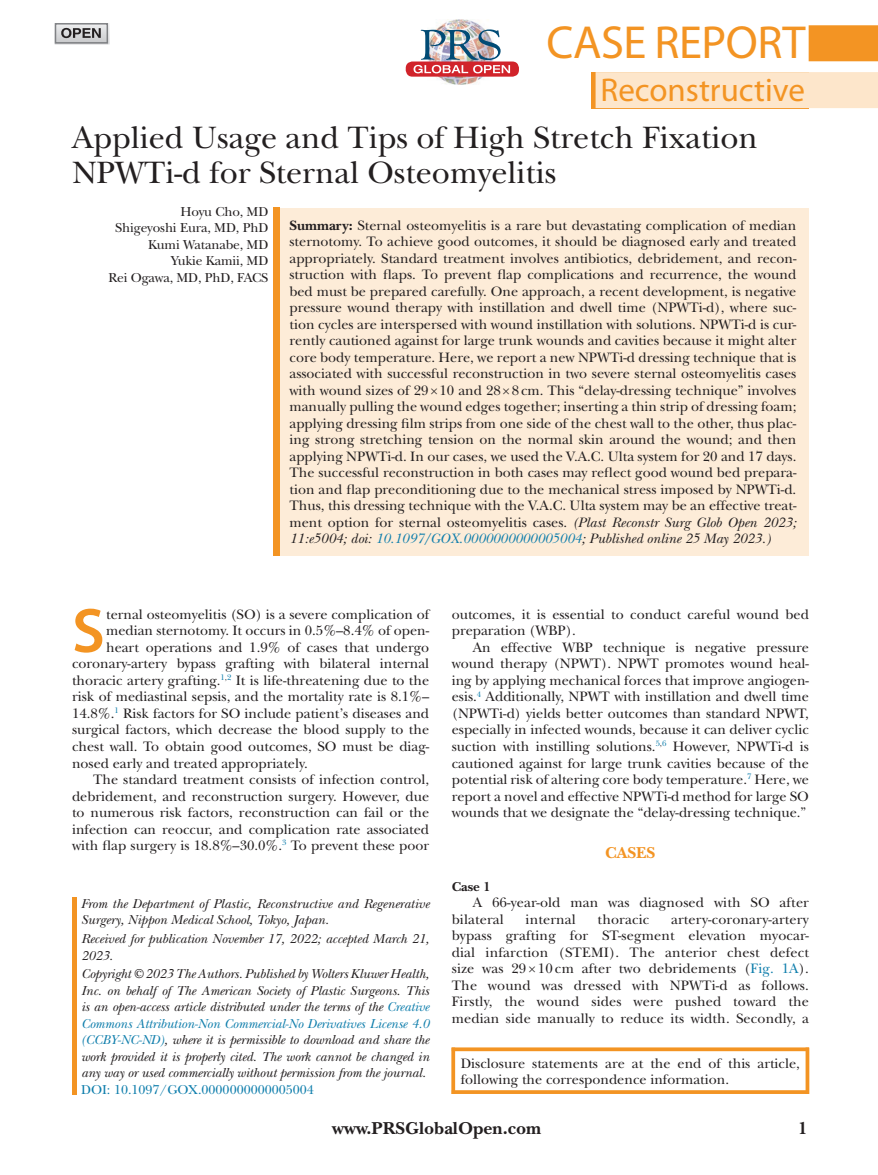
<style>
.page{position:relative;width:878px;height:1175px;background:#fff}
.page>*{position:absolute;margin:0;border:0;box-sizing:border-box;transform-origin:0 0}
.t1{font:600 63.15px "Myriad Pro";color:#f39423}
.t2{font:46.5px "Myriad Pro";letter-spacing:-.01em;color:#f39423}
.t3{font:33px "Myriad Pro";color:#f39423}
.t4{font:32.25px/34.5px "New Baskerville Std";color:#231f20}
.t5{font:700 18px "New Baskerville Std";color:#231f20}
.t6{font:700 16.5px "New Baskerville Std";color:#f39423}
.t7{font:14.25px/16.5px "New Baskerville Std";color:#231f20}
.t8{font:italic 13.5px/16.5px "New Baskerville Std";color:#231f20}
.t9{font:13.5px/16.5px "New Baskerville Std";letter-spacing:-.01em;color:#231f20;text-align:right}
.t10{font:13.5px "New Baskerville Std";color:#0f7eac}
.t11{font:700 13.5px "New Baskerville Std";color:#231f20}
.s1{font-weight:700}
.s2{font-style:italic}
.s3{font-style:italic;color:#0f7eac}
.s4{color:#0f7eac}
</style>
<div class="page">
<div style="left:595px;top:72px;width:283px;height:36px;background:#fde6cb"></div>
<div style="left:808px;top:25px;width:70px;height:36px;background:#f39423"></div>
<img style="left:436px;top:20px;width:49px;height:64px">
<svg style="left:406px;top:61px;width:113px;height:16px"></svg>
<img style="left:413px;top:29px;width:97px;height:44px">
<div style="left:274px;top:208px;width:534px;height:348px;background:#fdecd8"></div>
<div style="left:274px;top:207px;width:6px;height:349px;background:#f39423"></div>
<hr style="left:72px;top:897px;width:4px;height:33px;background:#f39423">
<hr style="left:72px;top:930px;width:4px;height:35px;background:#f39423">
<hr style="left:72px;top:965px;width:4px;height:118px;background:#f39423">
<hr style="left:72px;top:1081px;width:4px;height:13px;background:#f39423">
<img style="left:54px;top:23px;width:55px;height:22px">
<div style="left:55px;top:23px;width:53px;height:21px;border:2px solid #808285"></div>
<svg style="left:61px;top:28px;width:40px;height:10px"></svg>
<svg style="left:451px;top:1047px;width:4px;height:47px"></svg>
<svg style="left:805px;top:1047px;width:4px;height:47px"></svg>
<svg style="left:452px;top:1047px;width:356px;height:4px"></svg>
<svg style="left:452px;top:1090px;width:356px;height:4px"></svg>
<h2 class="t2" style="left:546px;top:14px;width:260px">Case Report</h2>
<h3 class="t3" style="left:600px;top:69px;width:206px">Reconstructive</h3>
<h3 class="t4" style="left:72px;top:121px;width:687px">Applied Usage and Tips of High Stretch Fixation<br>NPWTi-d for Sternal Osteomyelitis</h3>
<p class="t9" style="left:108px;top:203px;width:161px">Hoyu Cho, MD<br>Shigeyoshi Eura, MD, PhD<br>Kumi Watanabe, MD<br>Yukie Kamii, MD<br>Rei Ogawa, MD, PhD, FACS</p>
<p class="t7" style="left:289px;top:217px;width:508px;text-align:justify"><span class="s1">Summary:</span> Sternal osteomyelitis is a rare but devastating complication of median sternotomy. To achieve good outcomes, it should be diagnosed early and treated appropriately. Standard treatment involves antibiotics, debridement, and recon&shy;struction with flaps. To prevent flap complications and recurrence, the wound bed must be prepared carefully. One approach, a recent development, is negative pressure wound therapy with instillation and dwell time (NPWTi-d), where suc&shy;tion cycles are interspersed with wound instillation with solutions. NPWTi-d is cur&shy;rently cautioned against for large trunk wounds and cavities because it might alter core body temperature. Here, we report a new NPWTi-d dressing technique that is associated with successful reconstruction in two severe sternal osteomyelitis cases with wound sizes of 29×10 and 28×8cm. This “delay-dressing technique” involves manually pulling the wound edges together; inserting a thin strip of dressing foam; applying dressing film strips from one side of the chest wall to the other, thus plac&shy;ing strong stretching tension on the normal skin around the wound; and then applying NPWTi-d. In our cases, we used the V.A.C. Ulta system for 20 and 17 days.<br>The successful reconstruction in both cases may reflect good wound bed prepara&shy;tion and flap preconditioning due to the mechanical stress imposed by NPWTi-d.<br>Thus, this dressing technique with the V.A.C. Ulta system may be an effective treat&shy;ment option for sternal osteomyelitis cases. <span class="s2">(Plast Reconstr Surg Glob Open 2023; 11:e5004; doi:</span> <span class="s3">10.1097/GOX.0000000000005004</span><span class="s2">; Published online 25 May 2023.)</span></p>
<h1 class="t1" style="left:72px;top:590px;width:34px">S</h1>
<p class="t7" style="left:106px;top:606px;width:324px">ternal osteomyelitis (SO) is a severe complication of</p>
<p class="t7" style="left:106px;top:622px;width:324px">median sternotomy. It occurs in 0.5%–8.4% of open-</p>
<p class="t7" style="left:106px;top:639px;width:324px">heart operations and 1.9% of cases that undergo</p>
<p class="t7" style="left:72px;top:655px;width:359px">coronary-artery bypass grafting with bilateral internal</p>
<p class="t7" style="left:72px;top:672px;width:358px">thoracic artery grafting.<sup>1</sup><sup>,</sup><sup>2</sup> It is life-threatening due to the</p>
<p class="t7" style="left:72px;top:688px;width:359px">risk of mediastinal sepsis, and the mortality rate is 8.1%–</p>
<p class="t7" style="left:72px;top:705px;width:358px">14.8%.<sup>1</sup> Risk factors for SO include patient’s diseases and</p>
<p class="t7" style="left:72px;top:721px;width:358px">surgical factors, which decrease the blood supply to the</p>
<p class="t7" style="left:72px;top:738px;width:359px">chest wall. To obtain good outcomes, SO must be diag-</p>
<p class="t7" style="left:72px;top:754px;width:237px">nosed early and treated appropriately.</p>
<p class="t7" style="left:93px;top:771px;width:337px">The standard treatment consists of infection control,</p>
<p class="t7" style="left:72px;top:787px;width:358px">debridement, and reconstruction surgery. However, due</p>
<p class="t7" style="left:72px;top:804px;width:359px">to numerous risk factors, reconstruction can fail or the</p>
<p class="t7" style="left:72px;top:820px;width:359px">infection can reoccur, and complication rate associated</p>
<p class="t7" style="left:72px;top:837px;width:359px">with flap surgery is 18.8%–30.0%.<sup>3</sup> To prevent these poor</p>
<p class="t8" style="left:81px;top:895px;width:350px">From the Department of Plastic, Reconstructive and Regenerative<br>Surgery, Nippon Medical School, Tokyo, Japan.</p>
<p class="t8" style="left:81px;top:930px;width:350px">Received for publication November 17, 2022; accepted March 21,<br>2023.</p>
<p class="t8" style="left:81px;top:965px;width:350px;text-align:justify">Copyright © 2023 The Authors. Published by Wolters Kluwer Health, Inc. on behalf of The American Society of Plastic Surgeons. This is an open-access article distributed under the terms of the <span class="s4">Creative Commons Attribution-Non Commercial-No Derivatives License 4.0 (CCBY-NC-ND)</span>, where it is permissible to download and share the work provided it is properly cited. The work cannot be changed in any way or used commercially without permission from the journal.</p>
<p class="t10" style="left:81px;top:1081px;width:234px">DOI: 10.1097/GOX.0000000000005004</p>
<p class="t7" style="left:452px;top:606px;width:359px">outcomes, it is essential to conduct careful wound bed preparation (WBP).</p>
<p class="t7" style="left:451px;top:639px;width:359px;text-align:justify;text-indent:21px">An effective WBP technique is negative pressure wound therapy (NPWT). NPWT promotes wound heal&shy;ing by applying mechanical forces that improve angiogen&shy;esis.<sup>4</sup> Additionally, NPWT with instillation and dwell time (NPWTi-d) yields better outcomes than standard NPWT, especially in infected wounds, because it can deliver cyclic suction with instilling solutions.<sup>5</sup><sup>,</sup><sup>6</sup> However, NPWTi-d is cautioned against for large trunk cavities because of the potential risk of altering core body temperature.<sup>7</sup> Here, we report a novel and effective NPWTi-d method for large SO wounds that we designate the “delay-dressing technique.”</p>
<p class="t6" style="left:605px;top:842px;width:52px">CASES</p>
<p class="t11" style="left:452px;top:878px;width:40px">Case 1</p>
<p class="t7" style="left:451px;top:894px;width:359px;text-indent:21px">A 66-year-old man was diagnosed with SO after bilateral</p>
<p class="t7" style="left:525px;top:910px;width:52px">internal</p>
<p class="t7" style="left:597px;top:910px;width:53px">thoracic</p>
<p class="t7" style="left:451px;top:910px;width:359px;text-align:justify;text-indent:219px">artery-coronary-artery bypass grafting for ST-segment elevation myocar&shy;dial infarction (STEMI). The anterior chest defect size was 29 × 10 cm after two debridements (<span class="s4">Fig. 1A</span>).<br>The wound was dressed with NPWTi-d as follows.<br>Firstly, the wound sides were pushed toward the median side manually to reduce its width. Secondly, a</p>
<p class="t7" style="left:460px;top:1054px;width:341px">Disclosure statements are at the end of this article, following the correspondence information.</p>
<p class="t5" style="left:332px;top:1118px;width:210px">www.PRSGlobalOpen.com</p>
<p class="t5" style="left:798px;top:1118px;width:11px">1</p>
</div>
